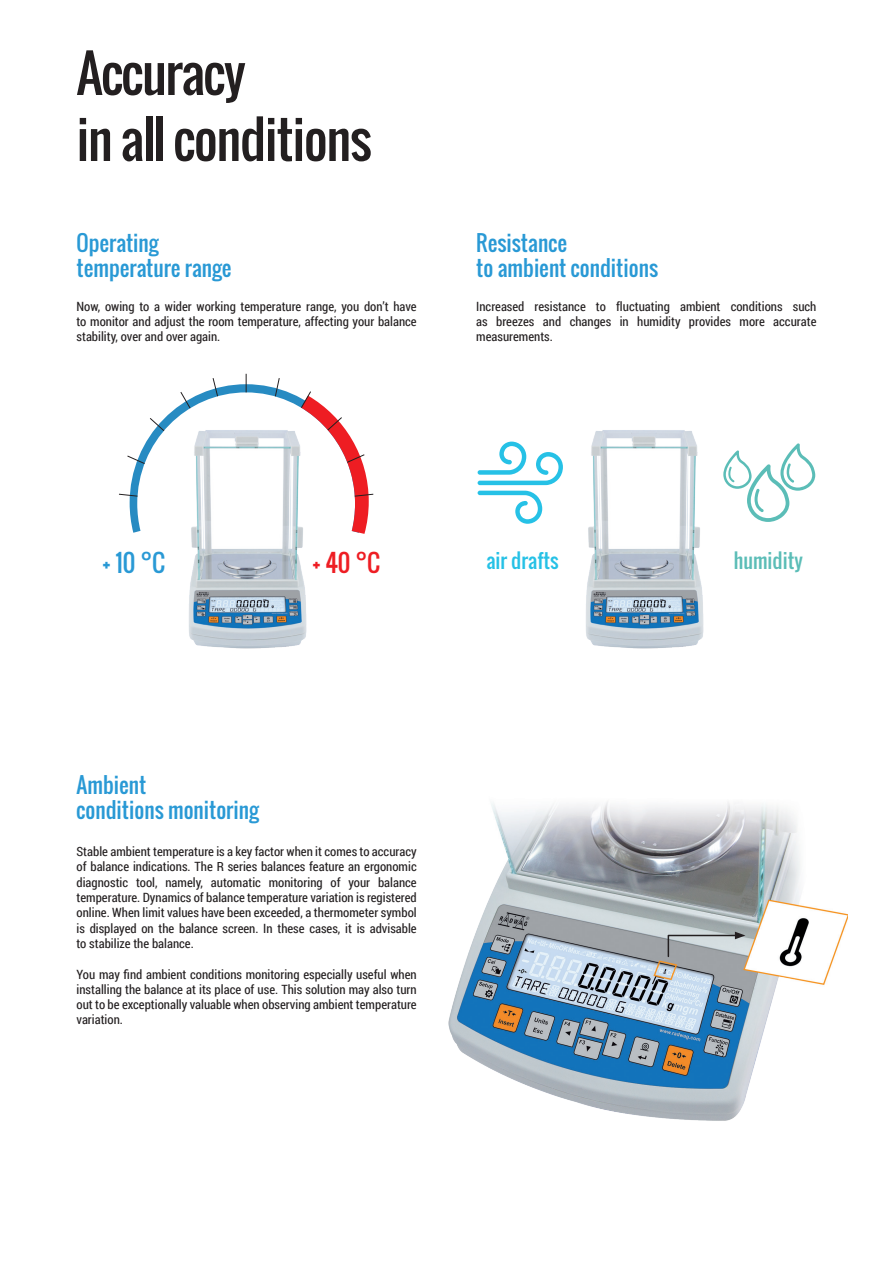
<style>
.page{position:relative;width:893px;height:1263px;background:#fff}
.page>*{position:absolute;margin:0;border:0;box-sizing:border-box;transform-origin:0 0}
.t1{font:51px/66px "Oswald";letter-spacing:-.025em;color:#231f20}
.t2{font:23.7px "Oswald";color:#2999d5}
.t3{font:23.7px "Oswald";color:#ee1d23}
.t4{font:21.3px/25.5px "Oswald";color:#2999d5}
.t5{font:19.8px "Oswald";color:#26c1e6}
.t6{font:19.8px "Oswald";color:#5bbdb7}
.t7{font:12.75px/15.3px "Roboto Condensed";color:#231f20;text-align:justify}
</style>
<div class="page">
<img style="left:189px;top:534px;width:118px;height:115px">
<img style="left:586px;top:430px;width:118px;height:219px">
<img style="left:448px;top:801px;width:399px;height:320px">
<svg style="left:667px;top:932px;width:78px;height:26px;background:#abb1b5"></svg>
<svg style="left:119px;top:374px;width:254px;height:160px"></svg>
<svg style="left:478px;top:442px;width:85px;height:43px"></svg>
<svg style="left:478px;top:491px;width:64px;height:33px"></svg>
<svg style="left:723px;top:443px;width:92px;height:79px"></svg>
<h1 class="t1" style="left:77px;top:40px;width:297px">Accuracy<br>in all conditions</h1>
<h3 class="t4" style="left:77px;top:230px;width:157px">Operating temperature range</h3>
<p class="t7" style="left:77px;top:298px;width:342px">Now, owing to a wider working temperature range, you don’t have to monitor and adjust the room temperature, affecting your balance stability, over and over again.</p>
<h3 class="t4" style="left:476px;top:230px;width:183px">Resistance<br>to ambient conditions</h3>
<p class="t7" style="left:476px;top:298px;width:342px">Increased resistance to fluctuating ambient conditions such as breezes and changes in humidity provides more accurate measurements.</p>
<h2 class="t2" style="left:102px;top:545px;width:64px">+ 10 °C</h2>
<h2 class="t3" style="left:312px;top:545px;width:69px">+ 40 °C</h2>
<h3 class="t5" style="left:486px;top:545px;width:74px">air drafts</h3>
<h3 class="t6" style="left:734px;top:545px;width:70px">humidity</h3>
<h3 class="t4" style="left:77px;top:772px;width:184px">Ambient<br>conditions monitoring</h3>
<p class="t7" style="left:77px;top:843px;width:342px">Stable ambient temperature is a key factor when it comes to accuracy of balance indications. The R series balances feature an ergonomic diagnostic tool, namely, automatic monitoring of your balance temperature. Dynamics of balance temperature variation is registered online. When limit values have been exceeded, a thermometer symbol is displayed on the balance screen. In these cases, it is advisable to stabilize the balance.</p>
<p class="t7" style="left:77px;top:966px;width:342px">You may find ambient conditions monitoring especially useful when installing the balance at its place of use. This solution may also turn out to be exceptionally valuable when observing ambient temperature variation.</p>
</div>
